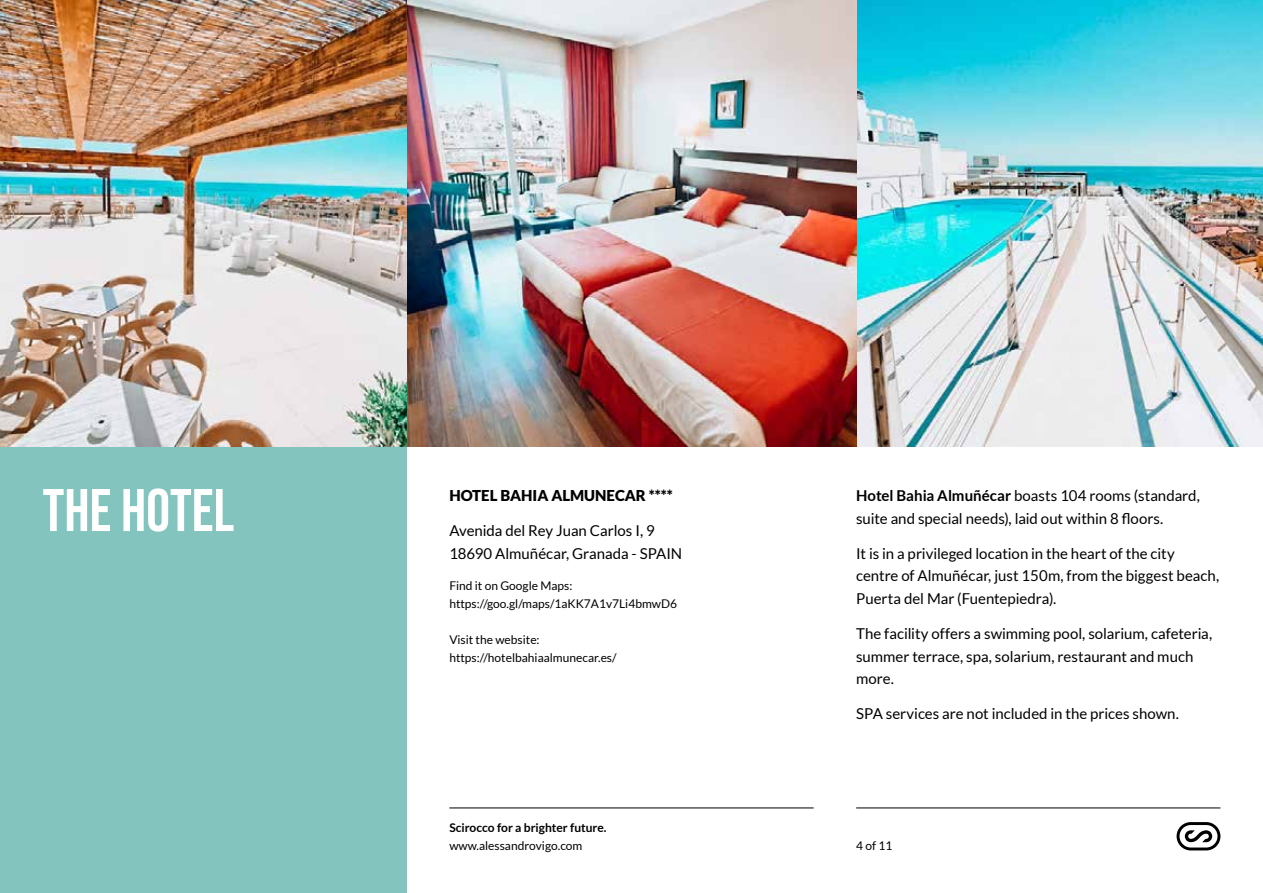
<style>
.page{position:relative;width:1263px;height:893px;background:#fff}
.page>*{position:absolute;margin:0;border:0;box-sizing:border-box;transform-origin:0 0}
.t1{font:60px "Bebas Neue";color:#fff}
.t2{font:15px/22.5px "Lato";color:#000}
.t3{font:900 15px "Lato";color:#000}
.t4{font:12px/18px "Lato";color:#000}
.t5{font:700 12px "Lato";color:#000}
.s1{font-weight:700}
</style>
<div class="page">
<hr style="left:449px;top:807px;width:365px;height:1px;background:#000">
<hr style="left:856px;top:807px;width:364px;height:1px;background:#000">
<svg style="left:1176px;top:822px;width:44px;height:28px"></svg>
<div style="left:0;top:0;width:407px;height:893px;background:#83c5be"></div>
<img style="left:0;top:0;width:1263px;height:446px">
<h1 class="t1" style="left:43px;top:476px;width:193px">THE HOTEL</h1>
<p class="t3" style="left:449px;top:487px;width:225px">HOTEL BAHIA ALMUNECAR ****</p>
<p class="t2" style="left:449px;top:520px;width:234px">Avenida del Rey Juan Carlos I, 9<br>18690 Almuñécar, Granada - SPAIN</p>
<p class="t4" style="left:449px;top:576px;width:229px">Find it on Google Maps: https://goo.gl/maps/1aKK7A1v7Li4bmwD6</p>
<p class="t4" style="left:449px;top:630px;width:169px">Visit the website: https://hotelbahiaalmunecar.es/</p>
<p class="t2" style="left:856px;top:484px;width:345px"><span class="s1">Hotel Bahia Almuñécar</span> boasts 104 rooms (standard, suite and special needs), laid out within 8 floors.</p>
<p class="t2" style="left:856px;top:542px;width:365px">It is in a privileged location in the heart of the city centre of Almuñécar, just 150m, from the biggest beach,<br>Puerta del Mar (Fuentepiedra).</p>
<p class="t2" style="left:856px;top:622px;width:358px">The facility offers a swimming pool, solarium, cafeteria, summer terrace, spa, solarium, restaurant and much more.</p>
<p class="t2" style="left:856px;top:703px;width:324px">SPA services are not included in the prices shown.</p>
<p class="t5" style="left:449px;top:821px;width:159px">Scirocco for a brighter future.</p>
<p class="t4" style="left:449px;top:837px;width:135px">www.alessandrovigo.com</p>
<p class="t4" style="left:856px;top:837px;width:38px">4 of 11</p>
</div>
